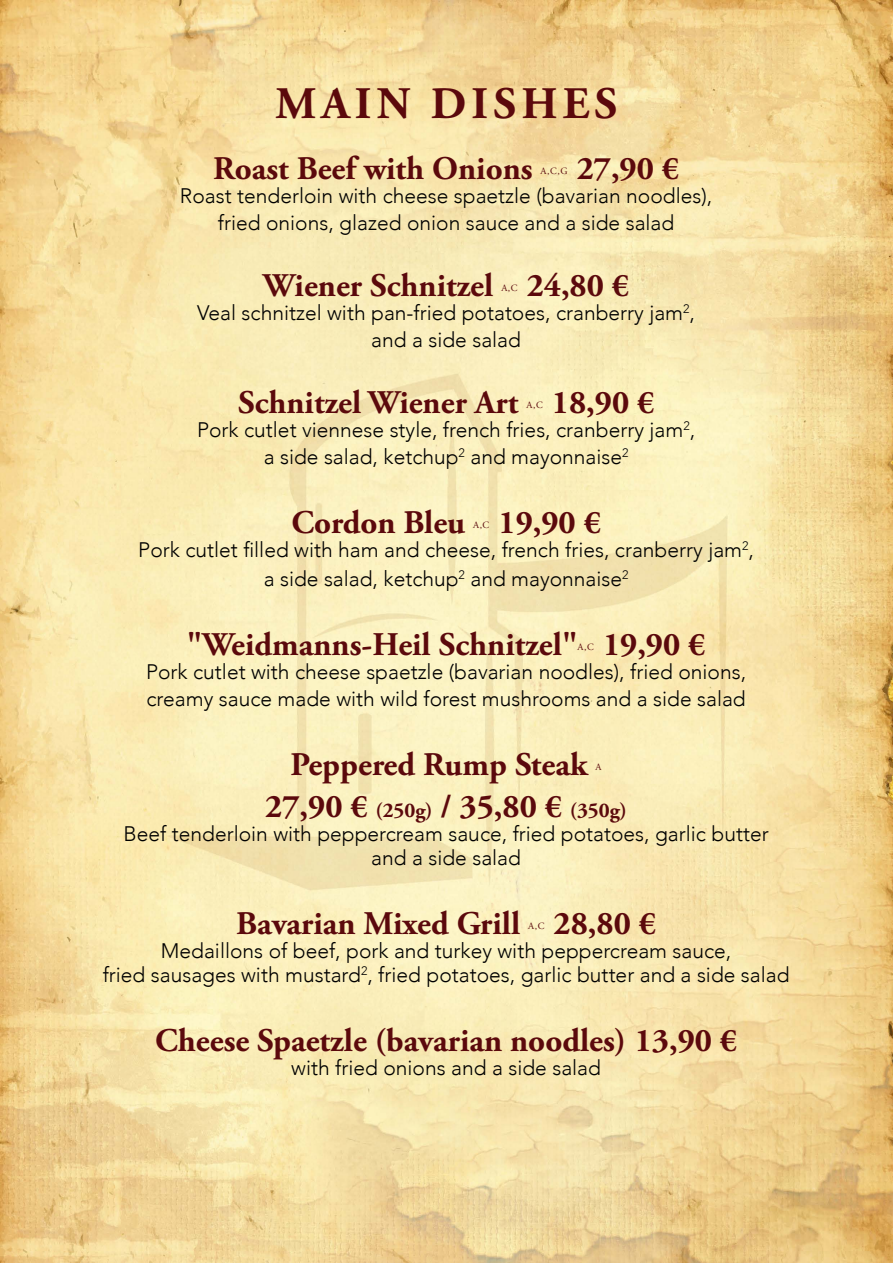
<style>
.page{position:relative;width:893px;height:1263px;background:#fff}
.page>*{position:absolute;margin:0;border:0;box-sizing:border-box;transform-origin:0 0}
.t1{font:700 45px "Adobe Garamond Pro";letter-spacing:.115em;color:#5b090c}
.t2{font:700 33px "Adobe Garamond Pro";color:#5b090c}
.t3{font:300 21px/27px "Avenir";color:#000;text-align:center}
.t4{font:9.6px "Adobe Garamond Pro";color:#5b090c}
.s1{font-size:21px}
</style>
<div class="page">
<img style="left:0;top:0;width:893px;height:1263px">
<h1 class="t1" style="left:276px;top:77px;width:343px">MAIN DISHES</h1>
<h2 class="t2" style="left:213px;top:150px;width:321px">Roast Beef with Onions</h2>
<p class="t4" style="left:541px;top:165px;width:28px">A,C,G</p>
<h2 class="t2" style="left:577px;top:150px;width:104px">27,90 €</h2>
<p class="t3" style="left:180px;top:182px;width:534px">Roast tenderloin with cheese spaetzle (bavarian noodles), fried onions, glazed onion sauce and a side salad</p>
<h2 class="t2" style="left:263px;top:267px;width:232px">Wiener Schnitzel</h2>
<p class="t4" style="left:501px;top:282px;width:18px">A,C</p>
<h2 class="t2" style="left:527px;top:267px;width:104px">24,80 €</h2>
<p class="t3" style="left:197px;top:299px;width:499px">Veal schnitzel with pan-fried potatoes, cranberry jam<sup>2</sup>, and a side salad</p>
<h2 class="t2" style="left:238px;top:384px;width:282px">Schnitzel Wiener Art</h2>
<p class="t4" style="left:527px;top:399px;width:18px">A,C</p>
<h2 class="t2" style="left:552px;top:384px;width:104px">18,90 €</h2>
<p class="t3" style="left:197px;top:416px;width:500px">Pork cutlet viennese style, french fries, cranberry jam<sup>2</sup>, a side salad, ketchup<sup>2</sup> and mayonnaise<sup>2</sup></p>
<h2 class="t2" style="left:291px;top:504px;width:175px">Cordon Bleu</h2>
<p class="t4" style="left:473px;top:519px;width:18px">A,C</p>
<h2 class="t2" style="left:498px;top:504px;width:104px">19,90 €</h2>
<p class="t3" style="left:138px;top:536px;width:617px;line-height:28.8px">Pork cutlet filled with ham and cheese, french fries, cranberry jam<sup>2</sup>, a side salad, ketchup<sup>2</sup> and mayonnaise<sup>2</sup></p>
<h2 class="t2" style="left:187px;top:625px;width:392px">"Weidmanns-Heil Schnitzel"</h2>
<p class="t4" style="left:578px;top:641px;width:18px">A,C</p>
<h2 class="t2" style="left:603px;top:625px;width:104px">19,90 €</h2>
<p class="t3" style="left:146px;top:658px;width:602px;text-align:left">Pork cutlet with cheese spaetzle (bavarian noodles), fried onions, creamy sauce made with wild forest mushrooms and a side salad</p>
<h2 class="t2" style="left:291px;top:745px;width:298px">Peppered Rump Steak</h2>
<p class="t4" style="left:596px;top:761px;width:7px">A</p>
<h2 class="t2" style="left:265px;top:787px;width:363px">27,90 € <span class="s1">(250g)</span> / 35,80 € <span class="s1">(350g)</span></h2>
<p class="t3" style="left:124px;top:822px;width:647px;line-height:24px">Beef tenderloin with peppercream sauce, fried potatoes, garlic butter and a side salad</p>
<h2 class="t2" style="left:236px;top:904px;width:285px">Bavarian Mixed Grill</h2>
<p class="t4" style="left:528px;top:920px;width:18px">A,C</p>
<h2 class="t2" style="left:554px;top:904px;width:104px">28,80 €</h2>
<p class="t3" style="left:103px;top:939px;width:688px;line-height:24px">Medaillons of beef, pork and turkey with peppercream sauce,<br>fried sausages with mustard<sup>2</sup>, fried potatoes, garlic butter and a side salad</p>
<h2 class="t2" style="left:155px;top:1021px;width:583px">Cheese Spaetzle (bavarian noodles) 13,90 €</h2>
<p class="t3" style="left:291px;top:1054px;width:311px">with fried onions and a side salad</p>
</div>
